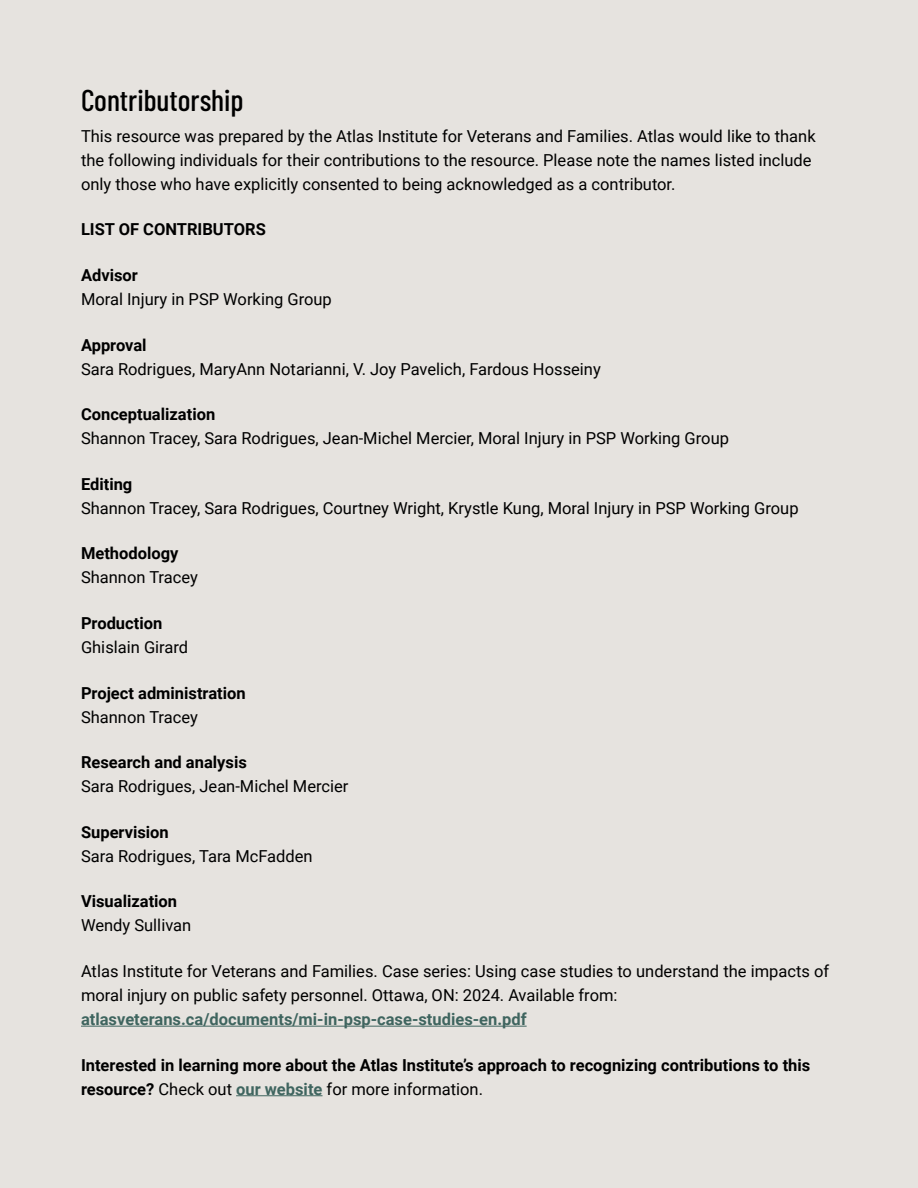
<style>
.page{position:relative;width:918px;height:1188px;background:#e6e3df}
.page>*{position:absolute;margin:0;border:0;box-sizing:border-box;transform-origin:0 0}
.Header_2{font:500 30px "Barlow Condensed";color:#000}
.body_text{font:16.5px/24px "Roboto";color:#000}
.body_text-2{font:700 16.5px/24px "Roboto";color:#000}
.s1{font-weight:700}
.s2{font-weight:400}
.s3{font-weight:700;color:#3f655f}
.s4{color:#3f655f}
</style>
<div class="page">
<hr style="left:81px;top:1026px;width:446px;height:1px;background:#3f655f">
<hr style="left:236px;top:1095px;width:87px;height:1px;background:#3f655f">
<p class="Header_2" style="left:81px;top:79px;width:164px">Contributorship</p>
<p class="body_text" style="left:81px;top:123px;width:736px">This resource was prepared by the Atlas Institute for Veterans and Families. Atlas would like to thank the following individuals for their contributions to the resource. Please note the names listed include only those who have explicitly consented to being acknowledged as a contributor.</p>
<p class="body_text-2" style="left:81px;top:217px;width:186px">LIST OF CONTRIBUTORS</p>
<p class="body_text" style="left:81px;top:262px;width:252px"><span class="s1">Advisor<br></span>Moral Injury in PSP Working Group</p>
<p class="body_text" style="left:81px;top:332px;width:521px"><span class="s1">Approval<br></span>Sara Rodrigues, MaryAnn Notarianni, V. Joy Pavelich, Fardous Hosseiny</p>
<p class="body_text" style="left:81px;top:402px;width:650px"><span class="s1">Conceptualization<br></span>Shannon Tracey, Sara Rodrigues, Jean-Michel Mercier, Moral Injury in PSP Working Group</p>
<p class="body_text" style="left:81px;top:471px;width:719px"><span class="s1">Editing<br></span>Shannon Tracey, Sara Rodrigues, Courtney Wright, Krystle Kung, Moral Injury in PSP Working Group</p>
<p class="body_text" style="left:81px;top:541px;width:118px"><span class="s1">Methodology<br></span>Shannon Tracey</p>
<p class="body_text" style="left:81px;top:610px;width:109px"><span class="s1">Production<br></span>Ghislain Girard</p>
<p class="body_text-2" style="left:81px;top:680px;width:166px">Project administration<br><span class="s2">Shannon Tracey</span></p>
<p class="body_text" style="left:81px;top:750px;width:269px"><span class="s1">Research and analysis<br></span>Sara Rodrigues, Jean-Michel Mercier</p>
<p class="body_text" style="left:81px;top:819px;width:233px"><span class="s1">Supervision<br></span>Sara Rodrigues, Tara McFadden</p>
<p class="body_text-2" style="left:81px;top:889px;width:112px">Visualization<br><span class="s2">Wendy Sullivan</span></p>
<p class="body_text" style="left:81px;top:958px;width:750px">Atlas Institute for Veterans and Families. Case series: Using case studies to understand the impacts of moral injury on public safety personnel. Ottawa, ON: 2024. Available from: <span class="s3">atlasveterans.ca/documents/mi-in-psp-case-studies-en.pdf</span></p>
<p class="body_text-2" style="left:81px;top:1052px;width:731px">Interested in learning more about the Atlas Institute’s approach to recognizing contributions to this resource? <span class="s2">Check out</span> <span class="s4">our website</span> <span class="s2">for more information.</span></p>
</div>
